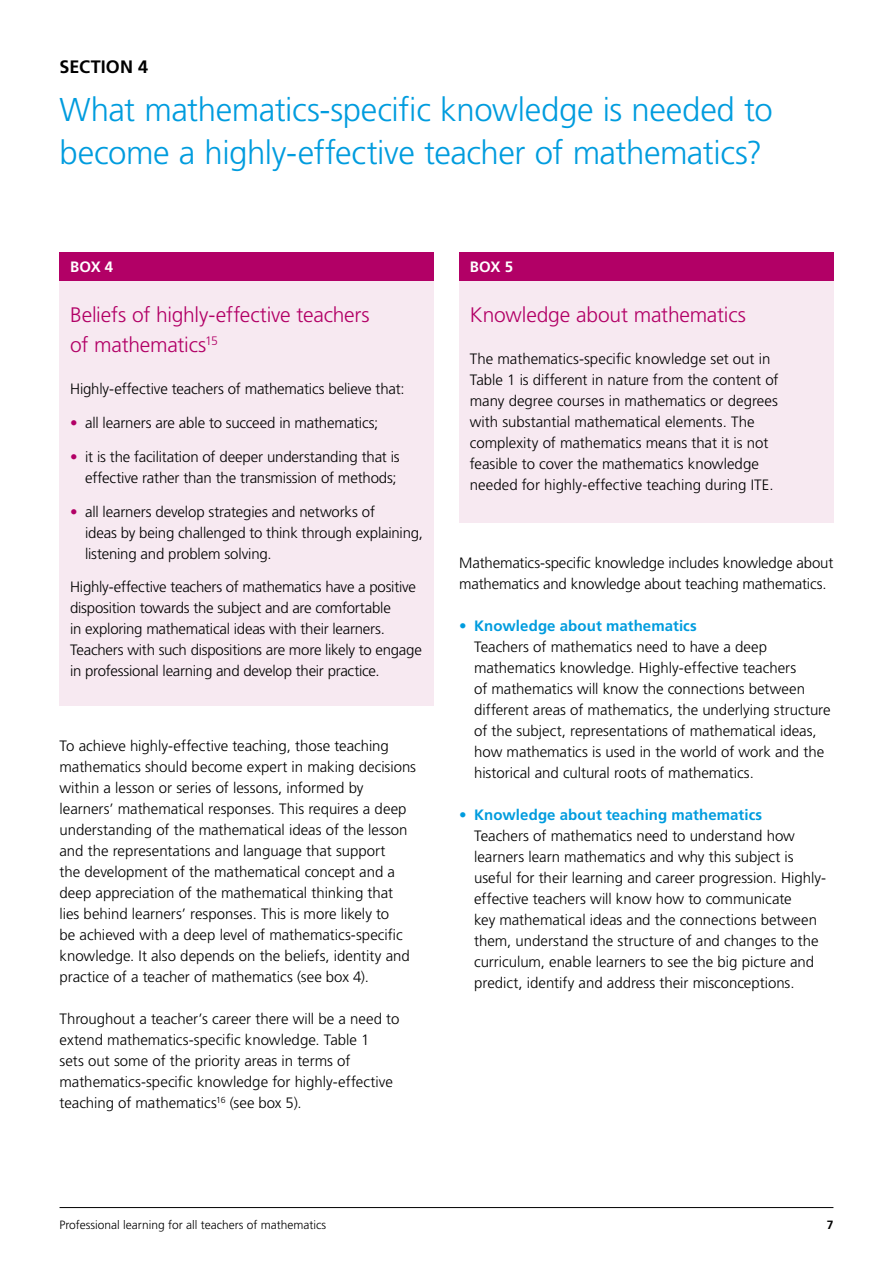
<style>
.page{position:relative;width:893px;height:1263px;background:#fff}
.page>*{position:absolute;margin:0;border:0;box-sizing:border-box;transform-origin:0 0}
.t1{font:300 33px/43.5px "Frutiger LT Pro";letter-spacing:-.015em;color:#009cde}
.t2{font:300 21px/30px "Frutiger LT Pro";letter-spacing:-.01em;color:#b20066}
.t3{font:700 18px "Frutiger LT Pro";color:#000}
.t4{font:300 15px/21px "Frutiger LT Pro";letter-spacing:-.005em;color:#000}
.t5{font:700 15px "Frutiger LT Pro";letter-spacing:.005em;color:#009cde}
.t6{font:700 15px "Frutiger LT Pro";letter-spacing:-.005em;color:#fff}
.t7{font:300 12px "Frutiger LT Pro";color:#000}
.t8{font:700 12px "Frutiger LT Pro";color:#000}
.s1{color:#b20066}
</style>
<div class="page">
<hr style="left:60px;top:1207px;width:773px;height:1px;background:#000">
<div style="left:60px;top:281px;width:374px;height:425px;background:#f7e9f1"></div>
<div style="left:60px;top:253px;width:374px;height:28px;background:#b20066"></div>
<div style="left:459px;top:281px;width:374px;height:242px;background:#f7e9f1"></div>
<div style="left:459px;top:253px;width:374px;height:28px;background:#b20066"></div>
<p class="t3" style="left:60px;top:56px;width:22px">Section</p>
<p class="t3" style="left:138px;top:56px;width:12px">4</p>
<h1 class="t1" style="left:60px;top:88px;width:715px">What mathematics-specific knowledge is needed to become a highly-effective teacher of mathematics?</h1>
<p class="t6" style="left:70px;top:258px;width:45px">BOX 4</p>
<h2 class="t2" style="left:70px;top:300px;width:301px">Beliefs of highly-effective teachers of mathematics<sup>15</sup></h2>
<p class="t4" style="left:70px;top:379px;width:336px">Highly-effective teachers of mathematics believe that:</p>
<p class="t4" style="left:70px;top:412px;width:310px"><span class="s1">•</span> all learners are able to succeed in mathematics;</p>
<p class="t4" style="left:70px;top:446px;width:331px;text-align:right"><span class="s1">•</span> it is the facilitation of deeper understanding that is effective rather than the transmission of methods;</p>
<p class="t4" style="left:85px;top:501px;width:339px;text-indent:-15px"><span class="s1">•</span> all learners develop strategies and networks of<br>ideas by being challenged to think through explaining, listening and problem solving.</p>
<p class="t4" style="left:70px;top:577px;width:353px">Highly-effective teachers of mathematics have a positive disposition towards the subject and are comfortable<br>in exploring mathematical ideas with their learners.<br>Teachers with such dispositions are more likely to engage in professional learning and develop their practice.</p>
<p class="t4" style="left:60px;top:736px;width:358px">To achieve highly-effective teaching, those teaching mathematics should become expert in making decisions within a lesson or series of lessons, informed by learners’ mathematical responses. This requires a deep understanding of the mathematical ideas of the lesson and the representations and language that support<br>the development of the mathematical concept and a deep appreciation of the mathematical thinking that lies behind learners’ responses. This is more likely to<br>be achieved with a deep level of mathematics-specific knowledge. It also depends on the beliefs, identity and practice of a teacher of mathematics (see box 4).</p>
<p class="t4" style="left:60px;top:1009px;width:341px">Throughout a teacher’s career there will be a need to extend mathematics-specific knowledge. Table 1<br>sets out some of the priority areas in terms of mathematics-specific knowledge for highly-effective teaching of mathematics<sup>16</sup> (see box 5).</p>
<p class="t6" style="left:470px;top:258px;width:45px">BOX 5</p>
<h2 class="t2" style="left:470px;top:300px;width:278px">Knowledge about mathematics</h2>
<p class="t4" style="left:470px;top:348px;width:310px">The mathematics-specific knowledge set out in Table 1 is different in nature from the content of many degree courses in mathematics or degrees with substantial mathematical elements. The complexity of mathematics means that it is not feasible to cover the mathematics knowledge needed for highly-effective teaching during ITE.</p>
<p class="t4" style="left:459px;top:553px;width:376px">Mathematics-specific knowledge includes knowledge about mathematics and knowledge about teaching mathematics.</p>
<p class="t5" style="left:459px;top:617px;width:239px">• Knowledge about mathematics</p>
<p class="t4" style="left:474px;top:637px;width:358px">Teachers of mathematics need to have a deep mathematics knowledge. Highly-effective teachers<br>of mathematics will know the connections between different areas of mathematics, the underlying structure of the subject, representations of mathematical ideas, how mathematics is used in the world of work and the historical and cultural roots of mathematics.</p>
<p class="t5" style="left:459px;top:806px;width:305px">• Knowledge about teaching mathematics</p>
<p class="t4" style="left:474px;top:826px;width:354px">Teachers of mathematics need to understand how learners learn mathematics and why this subject is useful for their learning and career progression. Highly&shy;effective teachers will know how to communicate<br>key mathematical ideas and the connections between them, understand the structure of and changes to the curriculum, enable learners to see the big picture and predict, identify and address their misconceptions.</p>
<p class="t7" style="left:60px;top:1218px;width:268px">Professional learning for all teachers of mathematics</p>
<p class="t8" style="left:827px;top:1218px;width:8px">7</p>
</div>
